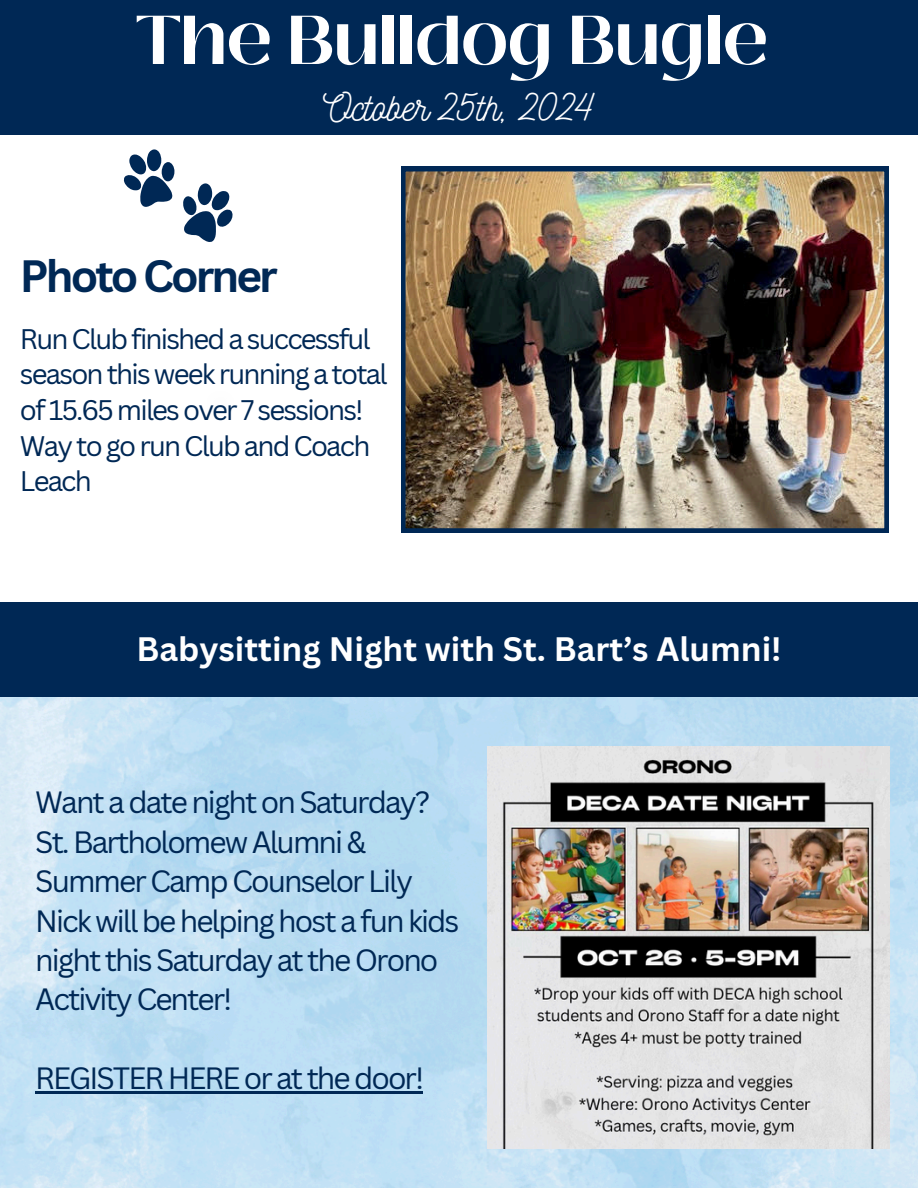
<style>
.page{position:relative;width:918px;height:1188px;background:#fff}
.page>*{position:absolute;margin:0;border:0;box-sizing:border-box;transform-origin:0 0}
.t1{font:700 68.85px "Black Mango";color:#fff}
.t2{font:700 44.1px "Canva Sans";letter-spacing:-.065em;color:#002855}
.t3{font:39px "Nickainley";color:#fff}
.t4{font:700 33px "Canva Sans";color:#fff}
.t5{font:30px/39.3px "Canva Sans";letter-spacing:-.065em;color:#002855}
.t6{font:27.6px/35.7px "Canva Sans";letter-spacing:-.065em;color:#002855}
</style>
<div class="page">
<div style="left:0;top:0;width:918px;height:135px;background:#002855"></div>
<svg style="left:124px;top:149px;width:51px;height:58px"></svg>
<svg style="left:183px;top:183px;width:49px;height:59px"></svg>
<img style="left:0;top:696px;width:918px;height:492px">
<div style="left:0;top:602px;width:918px;height:94px;background:#002855"></div>
<img style="left:401px;top:167px;width:488px;height:366px">
<img style="left:487px;top:747px;width:402px;height:401px">
<hr style="left:35px;top:1091px;width:387px;height:3px;background:#002855">
<h4 class="t1" style="left:136px;top:-12px;width:634px">The Bulldog Bugle</h4>
<p class="t3" style="left:323px;top:82px;width:273px">October 25th, 2024</p>
<p class="t2" style="left:20px;top:245px;width:259px">Photo Corner</p>
<p class="t6" style="left:20px;top:320px;width:369px">Run Club finished a successful season this week running a total of 15.65 miles over 7 sessions!<br>Way to go run Club and Coach<br>Leach</p>
<p class="t4" style="left:136px;top:626px;width:647px">Babysitting Night with St. Bart’s Alumni!</p>
<h5 class="t5" style="left:35px;top:782px;width:426px">Want a date night on Saturday?<br>St. Bartholomew Alumni &amp;<br>Summer Camp Counselor Lily<br>Nick will be helping host a fun kids night this Saturday at the Orono<br>Activity Center!</h5>
<h5 class="t5" style="left:35px;top:1058px;width:391px">REGISTER HERE or at the door!</h5>
</div>
